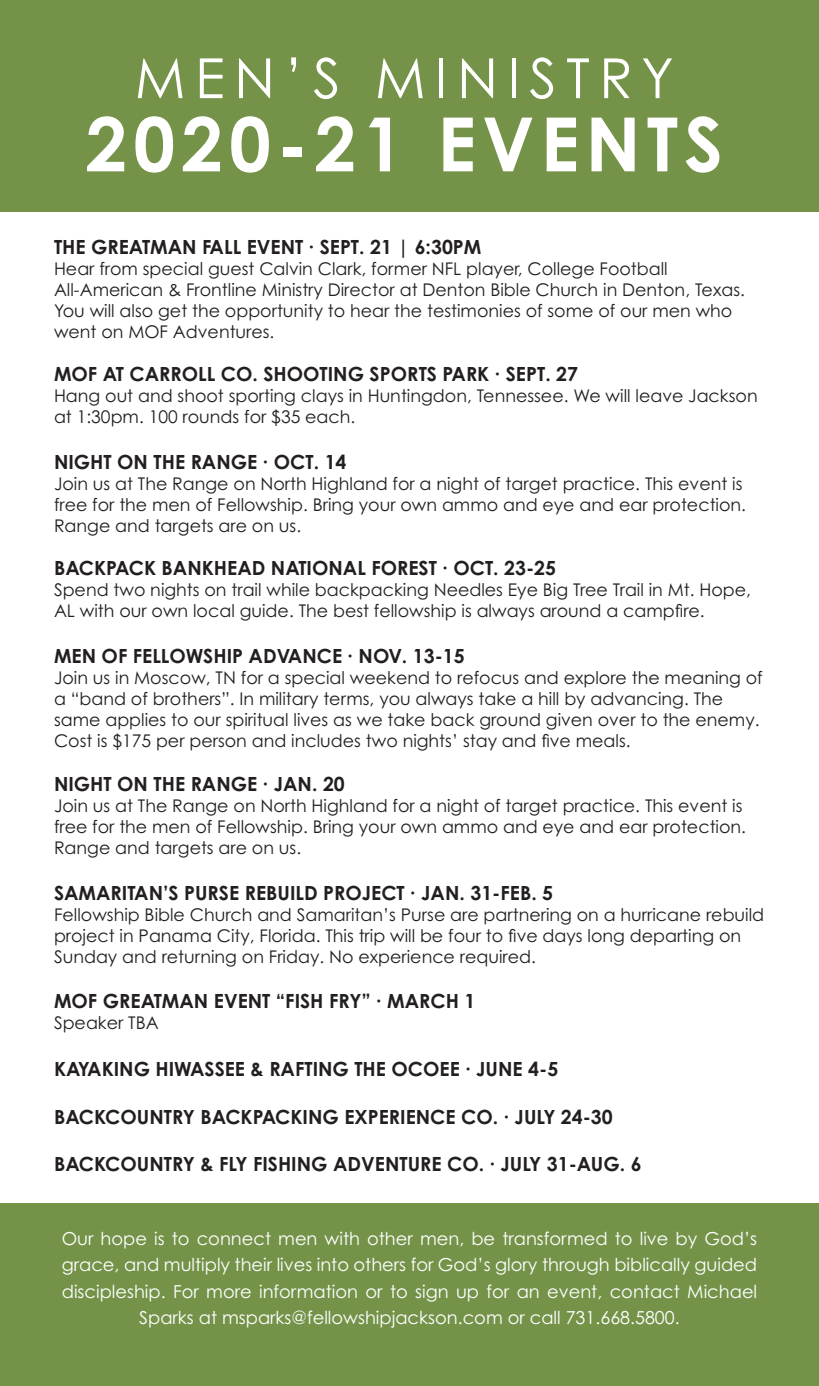
<style>
.page{position:relative;width:819px;height:1386px;background:#fff}
.page>*{position:absolute;margin:0;border:0;box-sizing:border-box;transform-origin:0 0}
.t1{font:700 74.9px "Century Gothic Pro";letter-spacing:.08em;color:#fff}
.t2{font:55.3px "Century Gothic Pro";letter-spacing:.17em;color:#fff}
.t3{font:700 19.6px "Century Gothic Pro";color:#231f20}
.t4{font:17.85px/26.2px "Century Gothic Pro";color:#fff;text-align:center}
.t5{font:17.5px/21px "Century Gothic Pro";color:#231f20}
</style>
<div class="page">
<div style="left:0;top:1203px;width:819px;height:183px;background:#749349"></div>
<div style="left:0;top:0;width:819px;height:212px;background:#749349"></div>
<h2 class="t2" style="left:135px;top:44px;width:541px">MEN’S MINISTRY</h2>
<h1 class="t1" style="left:85px;top:97px;width:639px">2020-21 EVENTS</h1>
<p class="t3" style="left:54px;top:234px;width:429px">THE GREATMAN FALL EVENT · SEPT. 21 | 6:30PM</p>
<p class="t5" style="left:54px;top:258px;width:692px">Hear from special guest Calvin Clark, former NFL player, College Football All-American &amp; Frontline Ministry Director at Denton Bible Church in Denton, Texas.<br>You will also get the opportunity to hear the testimonies of some of our men who went on MOF Adventures.</p>
<p class="t3" style="left:54px;top:361px;width:526px">MOF AT CARROLL CO. SHOOTING SPORTS PARK · SEPT. 27</p>
<p class="t5" style="left:54px;top:385px;width:705px">Hang out and shoot sporting clays in Huntingdon, Tennessee. We will leave Jackson at 1:30pm. 100 rounds for $35 each.</p>
<p class="t3" style="left:54px;top:449px;width:294px">NIGHT ON THE RANGE · OCT. 14</p>
<p class="t5" style="left:54px;top:473px;width:694px">Join us at The Range on North Highland for a night of target practice. This event is free for the men of Fellowship. Bring your own ammo and eye and ear protection.<br>Range and targets are on us.</p>
<p class="t3" style="left:54px;top:556px;width:504px">BACKPACK BANKHEAD NATIONAL FOREST · OCT. 23-25</p>
<p class="t5" style="left:54px;top:579px;width:699px">Spend two nights on trail while backpacking Needles Eye Big Tree Trail in Mt. Hope,<br>AL with our own local guide. The best fellowship is always around a campfire.</p>
<p class="t3" style="left:54px;top:644px;width:412px">MEN OF FELLOWSHIP ADVANCE · NOV. 13-15</p>
<p class="t5" style="left:54px;top:667px;width:710px">Join us in Moscow, TN for a special weekend to refocus and explore the meaning of a “band of brothers”. In military terms, you always take a hill by advancing. The same applies to our spiritual lives as we take back ground given over to the enemy.<br>Cost is $175 per person and includes two nights’ stay and five meals.</p>
<p class="t3" style="left:54px;top:772px;width:292px">NIGHT ON THE RANGE · JAN. 20</p>
<p class="t5" style="left:54px;top:795px;width:694px">Join us at The Range on North Highland for a night of target practice. This event is free for the men of Fellowship. Bring your own ammo and eye and ear protection.<br>Range and targets are on us.</p>
<p class="t3" style="left:54px;top:880px;width:501px">SAMARITAN’S PURSE REBUILD PROJECT · JAN. 31-FEB. 5</p>
<p class="t5" style="left:54px;top:904px;width:712px">Fellowship Bible Church and Samaritan’s Purse are partnering on a hurricane rebuild project in Panama City, Florida. This trip will be four to five days long departing on<br>Sunday and returning on Friday. No experience required.</p>
<p class="t3" style="left:54px;top:989px;width:423px">MOF GREATMAN EVENT “FISH FRY” · MARCH 1</p>
<p class="t5" style="left:54px;top:1012px;width:106px">Speaker TBA</p>
<p class="t3" style="left:54px;top:1057px;width:506px">KAYAKING HIWASSEE &amp; RAFTING THE OCOEE · JUNE 4-5</p>
<p class="t3" style="left:54px;top:1104px;width:560px">BACKCOUNTRY BACKPACKING EXPERIENCE CO. · JULY 24-30</p>
<p class="t3" style="left:54px;top:1152px;width:589px">BACKCOUNTRY &amp; FLY FISHING ADVENTURE CO. · JULY 31-AUG. 6</p>
<p class="t4" style="left:62px;top:1225px;width:697px">Our hope is to connect men with other men, be transformed to live by God’s grace, and multiply their lives into others for God’s glory through biblically guided discipleship. For more information or to sign up for an event, contact Michael Sparks at msparks@fellowshipjackson.com or call 731.668.5800.</p>
</div>
